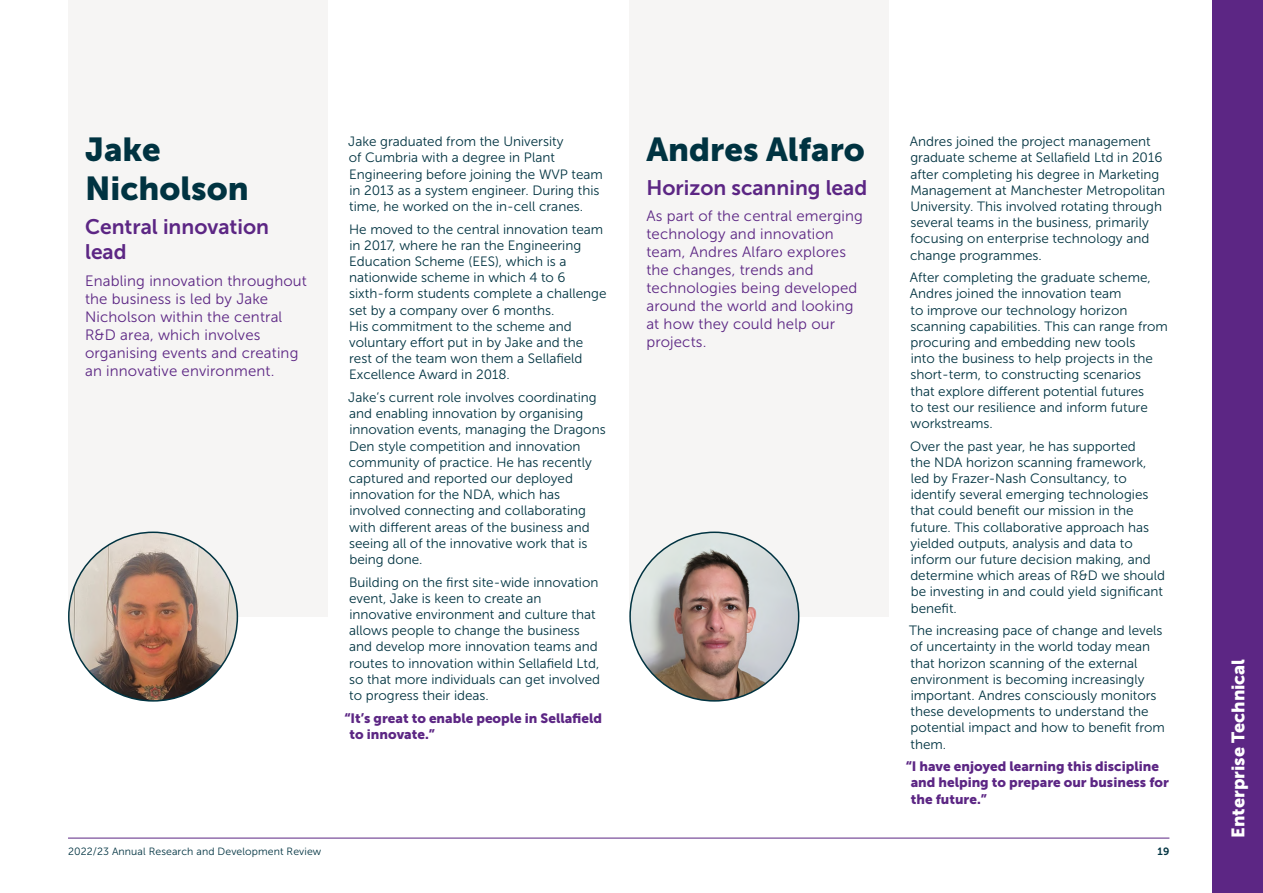
<style>
.page{position:relative;width:1263px;height:893px;background:#fff}
.page>*{position:absolute;margin:0;border:0;box-sizing:border-box;transform-origin:0 0}
.t1{font:33px/39.6px "Museo Sans 900";color:#003341}
.t2{font:21px/25.2px "Museo Sans 700";color:#5c2684}
.t3{font:18px "Museo Sans 900";color:#fff}
.t4{font:15px/18px "Museo Sans 300";letter-spacing:.01em;color:#5c2684}
.t5{font:13.5px/16.2px "Museo Sans 300";color:#003341}
.t6{font:13.5px/16.2px "Museo Sans 900";color:#5c2684}
.t7{font:10.5px "Museo Sans 300";letter-spacing:.01em;color:#003341}
.t8{font:10.5px "Museo Sans 700";color:#003341}
</style>
<div class="page">
<div style="left:1212px;top:0;width:51px;height:893px;background:#5c2684"></div>
<hr style="left:68px;top:838px;width:1101px;height:1px;background:#5c2684">
<div style="left:629px;top:0;width:260px;height:617px;background:#f6f5f4"></div>
<div style="left:68px;top:0;width:259px;height:617px;background:#f6f5f4"></div>
<img style="left:69px;top:532px;width:168px;height:169px;border-radius:84px">
<img style="left:630px;top:532px;width:169px;height:169px;border-radius:84px">
<h1 class="t1" style="left:85px;top:129px;width:165px">Jake<br>Nicholson</h1>
<h2 class="t2" style="left:85px;top:214px;width:186px">Central innovation lead</h2>
<p class="t4" style="left:85px;top:272px;width:223px">Enabling innovation throughout the business is led by Jake<br>Nicholson within the central<br>R&amp;D area, which involves organising events and creating an innovative environment.</p>
<p class="t5" style="left:348px;top:134px;width:256px">Jake graduated from the University<br>of Cumbria with a degree in Plant Engineering before joining the WVP team in 2013 as a system engineer. During this time, he worked on the in-cell cranes.</p>
<p class="t5" style="left:349px;top:221px;width:259px">He moved to the central innovation team in 2017, where he ran the Engineering Education Scheme (EES), which is a nationwide scheme in which 4 to 6 sixth-form students complete a challenge set by a company over 6 months.<br>His commitment to the scheme and voluntary effort put in by Jake and the rest of the team won them a Sellafield Excellence Award in 2018.</p>
<p class="t5" style="left:348px;top:389px;width:259px">Jake’s current role involves coordinating and enabling innovation by organising innovation events, managing the Dragons Den style competition and innovation community of practice. He has recently captured and reported our deployed innovation for the NDA, which has involved connecting and collaborating with different areas of the business and seeing all of the innovative work that is being done.</p>
<p class="t5" style="left:349px;top:574px;width:253px">Building on the first site-wide innovation event, Jake is keen to create an innovative environment and culture that allows people to change the business and develop more innovation teams and routes to innovation within Sellafield Ltd, so that more individuals can get involved to progress their ideas.</p>
<p class="t6" style="left:350px;top:710px;width:254px;text-indent:-5px">“It’s great to enable people in Sellafield to innovate.”</p>
<h1 class="t1" style="left:646px;top:129px;width:220px">Andres Alfaro</h1>
<h2 class="t2" style="left:646px;top:175px;width:222px">Horizon scanning lead</h2>
<p class="t4" style="left:646px;top:207px;width:218px">As part of the central emerging technology and innovation team, Andres Alfaro explores the changes, trends and technologies being developed around the world and looking at how they could help our projects.</p>
<p class="t5" style="left:910px;top:134px;width:257px">Andres joined the project management graduate scheme at Sellafield Ltd in 2016 after completing his degree in Marketing Management at Manchester Metropolitan University. This involved rotating through several teams in the business, primarily focusing on enterprise technology and change programmes.</p>
<p class="t5" style="left:910px;top:270px;width:259px">After completing the graduate scheme, Andres joined the innovation team<br>to improve our technology horizon scanning capabilities. This can range from procuring and embedding new tools<br>into the business to help projects in the short-term, to constructing scenarios that explore different potential futures<br>to test our resilience and inform future workstreams.</p>
<p class="t5" style="left:910px;top:438px;width:256px">Over the past year, he has supported<br>the NDA horizon scanning framework, led by Frazer-Nash Consultancy, to identify several emerging technologies that could benefit our mission in the future. This collaborative approach has yielded outputs, analysis and data to inform our future decision making, and determine which areas of R&amp;D we should be investing in and could yield significant benefit.</p>
<p class="t5" style="left:909px;top:622px;width:257px">The increasing pace of change and levels of uncertainty in the world today mean that horizon scanning of the external environment is becoming increasingly important. Andres consciously monitors these developments to understand the potential impact and how to benefit from them.</p>
<p class="t6" style="left:911px;top:758px;width:260px;text-indent:-5px">“I have enjoyed learning this discipline and helping to prepare our business for the future.”</p>
<p class="t7" style="left:68px;top:846px;width:255px">2022/23 Annual Research and Development Review</p>
<p class="t8" style="left:1157px;top:846px;width:13px">19</p>
<h3 class="t3" style="left:1228px;top:838px;width:180px;rotate:-90deg">Enterprise Technical</h3>
</div>
